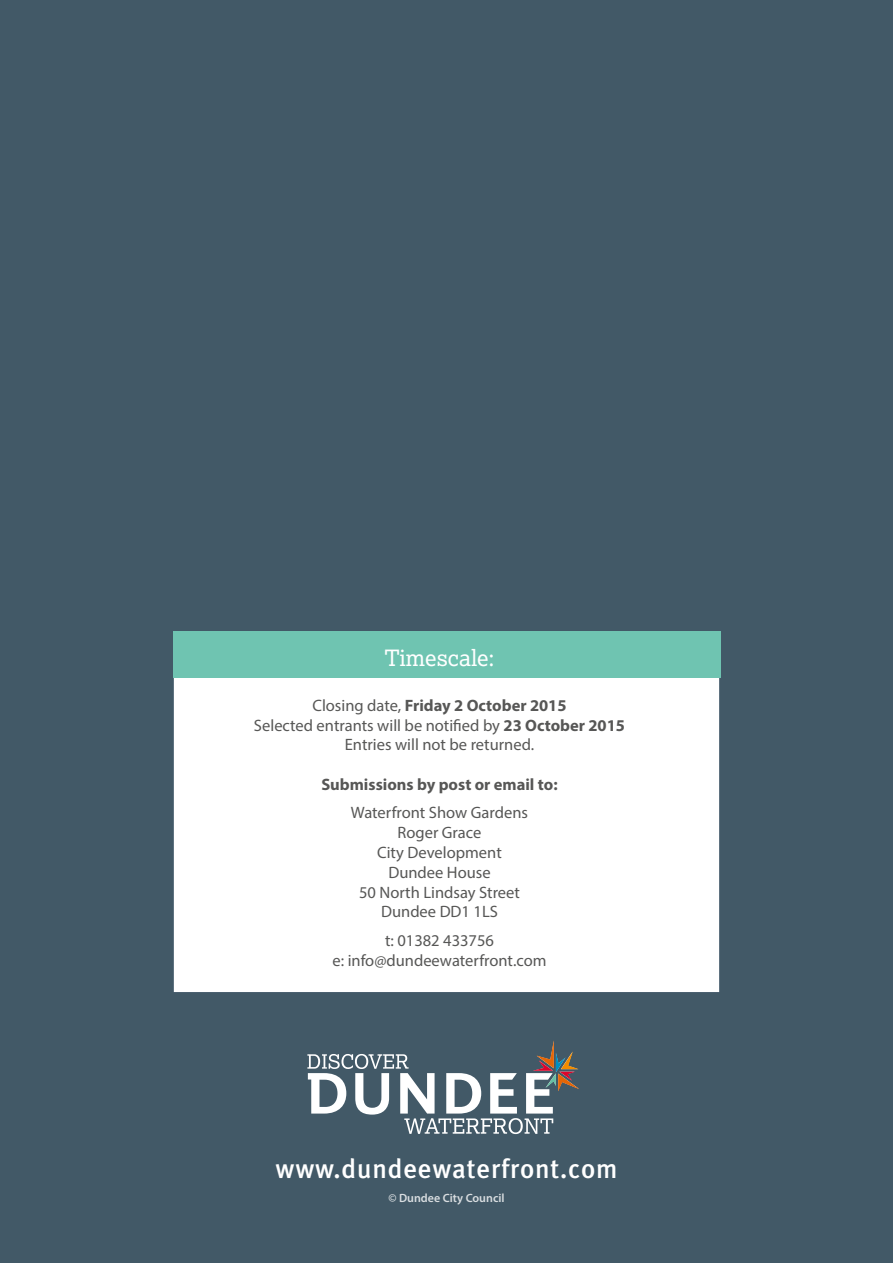
<style>
.page{position:relative;width:893px;height:1263px;background:#425967}
.page>*{position:absolute;margin:0;border:0;box-sizing:border-box;transform-origin:0 0}
.t1{font:500 27px "Meta Plus";letter-spacing:.03em;color:#fff}
.t2{font:22.5px "Lexia";color:#fff}
.t3{font:16.5px/19.8px "Myriad Pro";color:#575756;text-align:center}
.t4{font:700 16.5px "Myriad Pro";color:#575756}
.t5{font:600 12px "Myriad Pro";color:#fff}
.s1{font-weight:700}
</style>
<div class="page">
<svg style="left:307px;top:1040px;width:272px;height:94px"></svg>
<div style="left:173px;top:631px;width:547px;height:362px;background:#fff;border:1px solid #435a6a"></div>
<div style="left:173px;top:631px;width:547px;height:47px;background:#6fc4b1"></div>
<h2 class="t2" style="left:384px;top:643px;width:112px">Timescale:</h2>
<p class="t3" style="left:254px;top:695px;width:373px">Closing date, <span class="s1">Friday 2 October 2015<br></span>Selected entrants will be notified by <span class="s1">23 October 2015<br></span>Entries will not be returned.</p>
<p class="t4" style="left:321px;top:774px;width:238px">Submissions by post or email to:</p>
<p class="t3" style="left:351px;top:803px;width:179px">Waterfront Show Gardens<br>Roger Grace<br>City Development<br>Dundee House<br>50 North Lindsay Street<br>Dundee DD1 1LS</p>
<p class="t3" style="left:332px;top:930px;width:216px">t: 01382 433756<br>e: info@dundeewaterfront.com</p>
<h1 class="t1" style="left:275px;top:1153px;width:343px">www.dundeewaterfront.com</h1>
<p class="t5" style="left:388px;top:1190px;width:118px">© Dundee City Council</p>
</div>
